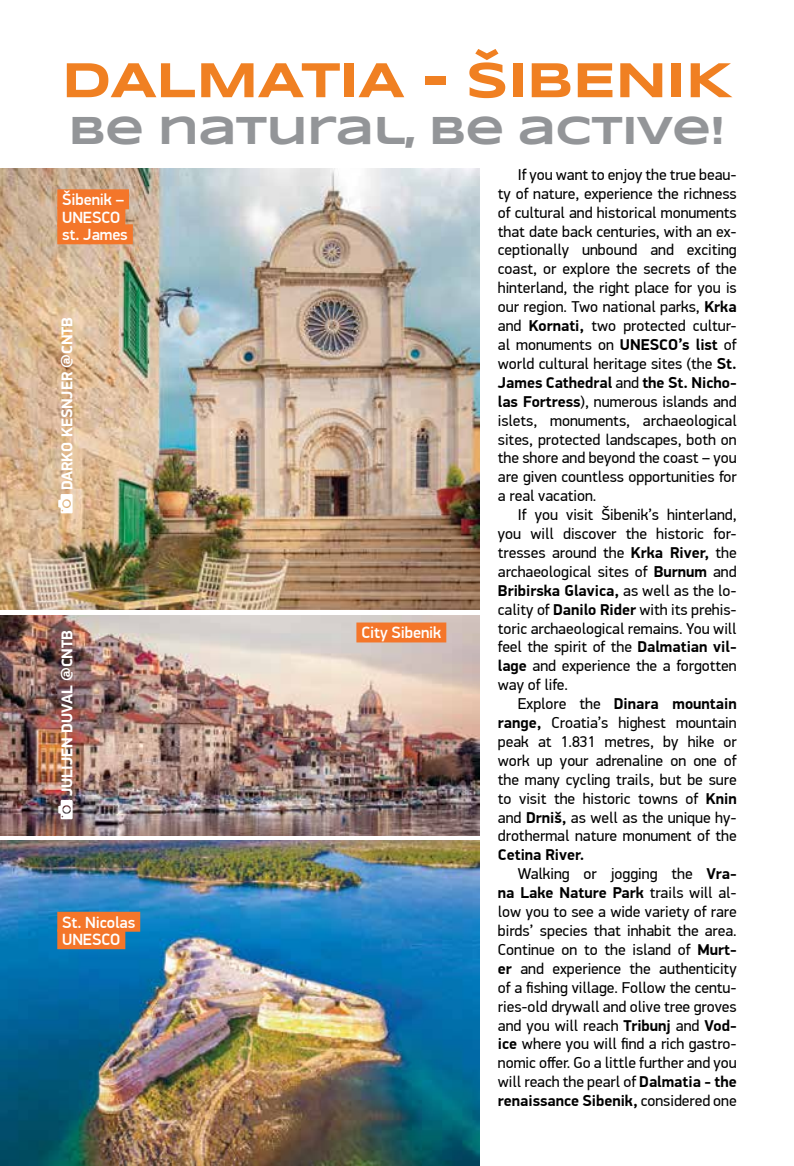
<style>
.page{position:relative;width:794px;height:1166px;background:#fff}
.page>*{position:absolute;margin:0;border:0;box-sizing:border-box;transform-origin:0 0}
.t1{font:700 50.57px "Syncopate";letter-spacing:-.02em;color:#f08022}
.t2{font:700 40.25px "Syncopate";letter-spacing:-.02em;color:#939598}
.t3{font:500 16.28px/17.5px "PF Din Display Pro";letter-spacing:-.005em;color:#fff}
.t4{font:15.75px/18.9px "PF Din Display Pro";color:#000;text-align:justify}
.t5{font:700 15.75px "PF Din Display Pro";color:#000}
.t6{font:700 15.75px "PF Din Display Pro";letter-spacing:-.01em;color:#fff}
.s1{font-weight:700}
.s2{font-weight:400}
</style>
<div class="page">
<img style="left:0;top:168px;width:480px;height:441px">
<div style="left:57px;top:189px;width:72px;height:20px;background:#f4762a"></div>
<div style="left:57px;top:207px;width:68px;height:20px;background:#f4762a"></div>
<div style="left:57px;top:224px;width:76px;height:20px;background:#f4762a"></div>
<img style="left:0;top:840px;width:480px;height:326px">
<div style="left:57px;top:912px;width:83px;height:20px;background:#f4762a"></div>
<div style="left:57px;top:929px;width:68px;height:20px;background:#f4762a"></div>
<img style="left:0;top:615px;width:480px;height:220px">
<div style="left:356px;top:622px;width:90px;height:20px;background:#f4762a"></div>
<svg style="left:58px;top:800px;width:15px;height:19px"></svg>
<svg style="left:58px;top:494px;width:15px;height:19px"></svg>
<h1 class="t1" style="left:61px;top:49px;width:672px">DALMATIA - ŠIBENIK</h1>
<h2 class="t2" style="left:69px;top:106px;width:658px">BE NATURAL, BE ACTIVE!</h2>
<p class="t4" style="left:498px;top:165px;width:240px;text-indent:20px">If you want to enjoy the true beau&shy;ty of nature, experience the richness of cultural and historical monuments that date back centuries, with an ex&shy;ceptionally unbound and exciting coast, or explore the secrets of the hinterland, the right place for you is our region. Two national parks, <span class="s1">Krka </span>and <span class="s1">Kornati,</span> two protected cultur&shy;al monuments on <span class="s1">UNESCO’s list</span> of world cultural heritage sites (the <span class="s1">St.<br>James Cathedral</span> and <span class="s1">the St. Nicho&shy;las Fortress</span>), numerous islands and islets, monuments, archaeological sites, protected landscapes, both on the shore and beyond the coast – you are given countless opportunities for a real vacation.</p>
<p class="t4" style="left:498px;top:505px;width:240px;text-indent:20px">If you visit Šibenik’s hinterland, you will discover the historic for&shy;tresses around the <span class="s1">Krka River,</span> the archaeological sites of <span class="s1">Burnum</span> and <span class="s1">Bribirska Glavica,</span> as well as the lo&shy;cality of <span class="s1">Danilo Rider</span> with its prehis&shy;toric archaeological remains. You will feel the spirit of the <span class="s1">Dalmatian vil&shy;lage</span> and experience the a forgotten way of life.</p>
<p class="t4" style="left:498px;top:694px;width:240px;text-indent:20px">Explore the <span class="s1">Dinara mountain range,</span> Croatia’s highest mountain peak at 1.831 metres, by hike or work up your adrenaline on one of the many cycling trails, but be sure to visit the historic towns of <span class="s1">Knin </span>and <span class="s1">Drniš,</span> as well as the unique hy&shy;drothermal nature monument of the</p>
<p class="t5" style="left:498px;top:845px;width:88px">Cetina River.</p>
<p class="t4" style="left:518px;top:865px;width:220px">Walking or jogging the <span class="s1">Vra-</span></p>
<p class="t5" style="left:498px;top:883px;width:240px">na Lake Nature Park <span class="s2">trails will al-</span></p>
<p class="t4" style="left:498px;top:902px;width:240px">low you to see a wide variety of rare</p>
<p class="t4" style="left:498px;top:921px;width:240px">birds’ species that inhabit the area.</p>
<p class="t4" style="left:498px;top:940px;width:240px">Continue on to the island of <span class="s1">Murt-</span></p>
<p class="t4" style="left:498px;top:959px;width:240px"><span class="s1">er</span> and experience the authenticity</p>
<p class="t4" style="left:498px;top:978px;width:240px">of a fishing village. Follow the centu-</p>
<p class="t4" style="left:498px;top:997px;width:240px">ries-old drywall and olive tree groves</p>
<p class="t4" style="left:498px;top:1016px;width:240px">and you will reach <span class="s1">Tribunj</span> and <span class="s1">Vod-</span></p>
<p class="t4" style="left:498px;top:1035px;width:240px"><span class="s1">ice</span> where you will find a rich gastro-</p>
<p class="t4" style="left:498px;top:1054px;width:240px">nomic offer. Go a little further and you</p>
<p class="t4" style="left:498px;top:1072px;width:240px">will reach the pearl of <span class="s1">Dalmatia - the</span></p>
<p class="t5" style="left:498px;top:1091px;width:240px">renaissance Sibenik, <span class="s2">considered one</span></p>
<p class="t3" style="left:62px;top:191px;width:67px">Šibenik –<br>UNESCO st. James</p>
<p class="t6" style="left:58px;top:490px;width:175px;rotate:-90deg">DARKO KESNJER @CNTB</p>
<p class="t3" style="left:361px;top:624px;width:81px">City Sibenik</p>
<p class="t6" style="left:58px;top:796px;width:168px;rotate:-90deg">JULIJEN DUVAL @CNTB</p>
<p class="t3" style="left:62px;top:913px;width:74px">St. Nicolas<br>UNESCO</p>
</div>
